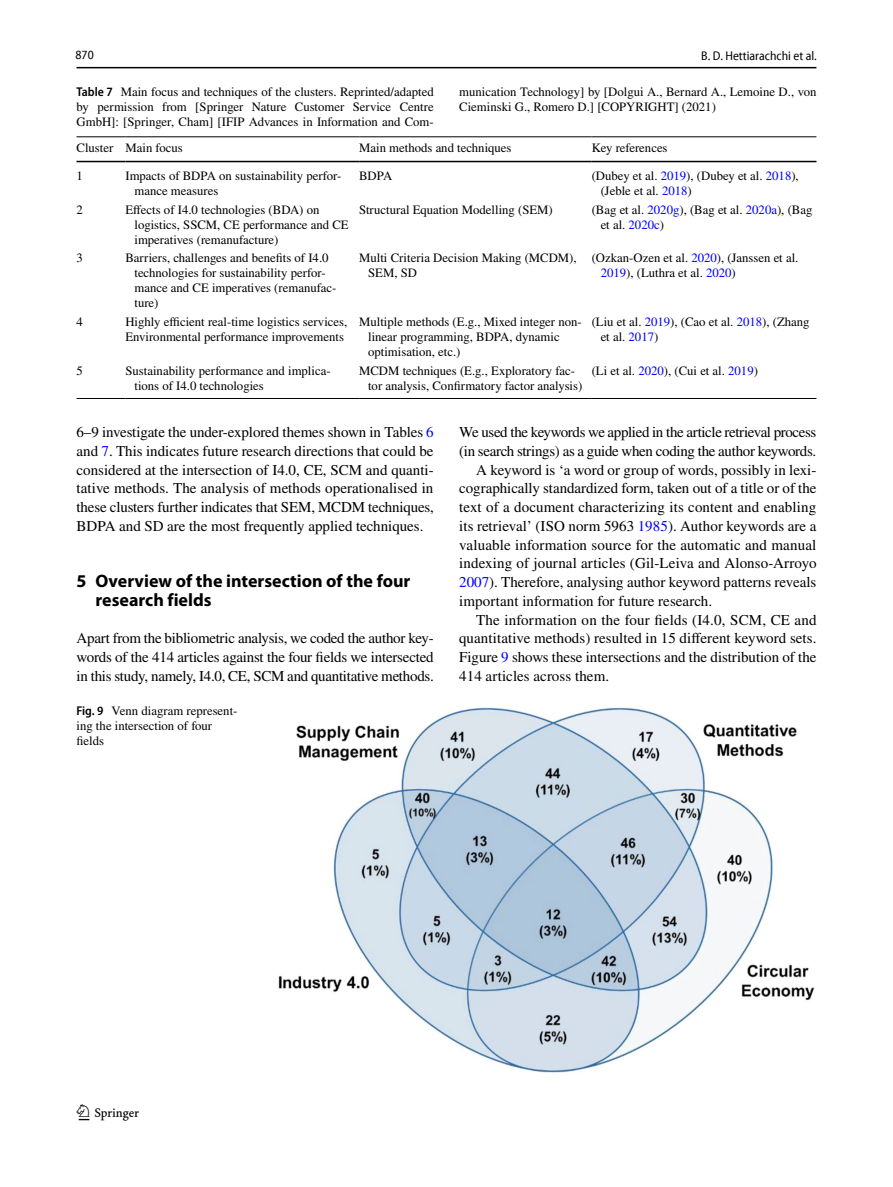
<style>
.page{position:relative;width:893px;height:1187px;background:#fff}
.page>*{position:absolute;margin:0;border:0;box-sizing:border-box;transform-origin:0 0}
.t1{font:22.5px "Springnew Regular 3";color:#000}
.t2{font:700 18px/18.8px "Myriad Pro";color:#000}
.t3{font:15px/18.8px "STIX";color:#000;text-align:justify}
.t4{font:15px "STIX";letter-spacing:-.025em;color:#000}
.t5{font:15px "STIX";letter-spacing:-.02em;color:#000}
.t6{font:12.75px/15px "STIX";color:#000}
.t7{font:semi-condensed 12.75px "Myriad Pro Unic";color:#000}
.t8{font:12.75px "Myriad Pro Unic Semi Condensed 2";color:#000}
.s1{font-family:"Myriad Pro";font-weight:600;font-stretch:semi-condensed}
.s2{color:#00f}
</style>
<div class="page">
<hr style="left:77px;top:67px;width:739px;height:1px;background:#000">
<hr style="left:77px;top:136px;width:48px;height:1px;background:#000">
<hr style="left:77px;top:161px;width:48px;height:1px;background:#000">
<hr style="left:125px;top:136px;width:234px;height:1px;background:#000">
<hr style="left:125px;top:161px;width:234px;height:1px;background:#000">
<hr style="left:359px;top:136px;width:233px;height:1px;background:#000">
<hr style="left:359px;top:161px;width:233px;height:1px;background:#000">
<hr style="left:592px;top:136px;width:224px;height:1px;background:#000">
<hr style="left:592px;top:161px;width:224px;height:1px;background:#000">
<hr style="left:77px;top:398px;width:48px;height:1px;background:#000">
<hr style="left:125px;top:398px;width:234px;height:1px;background:#000">
<hr style="left:359px;top:398px;width:233px;height:1px;background:#000">
<hr style="left:592px;top:398px;width:224px;height:1px;background:#000">
<img style="left:278px;top:707px;width:537px;height:366px">
<p class="t8" style="left:76px;top:50px;width:20px">870</p>
<p class="t7" style="left:701px;top:51px;width:117px">B. D. Hettiarachchi et al.</p>
<p class="t6" style="left:77px;top:85px;width:359px;text-align:justify"><span class="s1">Table 7</span> Main focus and techniques of the clusters. Reprinted/adapted by permission from [Springer Nature Customer Service Centre GmbH]: [Springer, Cham] [IFIP Advances in Information and Com-</p>
<p class="t6" style="left:459px;top:85px;width:359px">munication Technology] by [Dolgui A., Bernard A., Lemoine D., von<br>Cieminski G., Romero D.] [COPYRIGHT] (2021)</p>
<p class="t6" style="left:77px;top:141px;width:108px">Cluster Main focus</p>
<p class="t6" style="left:359px;top:141px;width:154px">Main methods and techniques</p>
<p class="t6" style="left:592px;top:141px;width:77px">Key references</p>
<p class="t6" style="left:77px;top:169px;width:8px">1</p>
<p class="t6" style="left:134px;top:169px;width:208px;text-indent:-9px">Impacts of BDPA on sustainability perfor&shy;mance measures</p>
<p class="t6" style="left:359px;top:169px;width:35px">BDPA</p>
<p class="t6" style="left:601px;top:169px;width:200px;text-indent:-9px">(Dubey et al. <span class="s2">2019</span>), (Dubey et al. <span class="s2">2018</span>), (Jeble et al. <span class="s2">2018</span>)</p>
<p class="t6" style="left:77px;top:203px;width:8px">2</p>
<p class="t6" style="left:134px;top:203px;width:216px;text-indent:-9px">Effects of I4.0 technologies (BDA) on logistics, SSCM, CE performance and CE imperatives (remanufacture)</p>
<p class="t6" style="left:359px;top:203px;width:195px">Structural Equation Modelling (SEM)</p>
<p class="t6" style="left:601px;top:203px;width:213px;text-indent:-9px">(Bag et al. <span class="s2">2020g</span>), (Bag et al. <span class="s2">2020a</span>), (Bag et al. <span class="s2">2020c</span>)</p>
<p class="t6" style="left:76px;top:251px;width:8px">3</p>
<p class="t6" style="left:134px;top:251px;width:203px;text-indent:-9px">Barriers, challenges and benefits of I4.0 technologies for sustainability perfor&shy;mance and CE imperatives (remanufac&shy;ture)</p>
<p class="t6" style="left:368px;top:251px;width:210px;text-indent:-9px">Multi Criteria Decision Making (MCDM),<br>SEM, SD</p>
<p class="t6" style="left:601px;top:251px;width:199px;text-indent:-9px">(Ozkan-Ozen et al. <span class="s2">2020</span>), (Janssen et al.<br><span class="s2">2019</span>), (Luthra et al. <span class="s2">2020</span>)</p>
<p class="t6" style="left:76px;top:315px;width:8px">4</p>
<p class="t6" style="left:125px;top:315px;width:223px">Highly efficient real-time logistics services,<br>Environmental performance improvements</p>
<p class="t6" style="left:368px;top:315px;width:215px;text-indent:-9px">Multiple methods (E.g., Mixed integer non&shy;linear programming, BDPA, dynamic optimisation, etc.)</p>
<p class="t6" style="left:601px;top:315px;width:210px;text-indent:-9px">(Liu et al. <span class="s2">2019</span>), (Cao et al. <span class="s2">2018</span>), (Zhang et al. <span class="s2">2017</span>)</p>
<p class="t6" style="left:76px;top:364px;width:8px">5</p>
<p class="t6" style="left:134px;top:364px;width:198px;text-indent:-9px">Sustainability performance and implica&shy;tions of I4.0 technologies</p>
<p class="t6" style="left:368px;top:364px;width:216px;text-indent:-9px">MCDM techniques (E.g., Exploratory fac&shy;tor analysis, Confirmatory factor analysis)</p>
<p class="t6" style="left:592px;top:364px;width:168px">(Li et al. <span class="s2">2020</span>), (Cui et al. <span class="s2">2019</span>)</p>
<p class="t3" style="left:77px;top:423px;width:359px">6–9 investigate the under-explored themes shown in Tables <span class="s2">6 </span>and <span class="s2">7</span>. This indicates future research directions that could be considered at the intersection of I4.0, CE, SCM and quanti&shy;tative methods. The analysis of methods operationalised in these clusters further indicates that SEM, MCDM techniques, BDPA and SD are the most frequently applied techniques.</p>
<h2 class="t2" style="left:96px;top:571px;width:316px;text-indent:-19px">5 Overview of the intersection of the four research fields</h2>
<p class="t3" style="left:77px;top:630px;width:359px">Apart from the bibliometric analysis, we coded the author key&shy;words of the 414 articles against the four fields we intersected in this study, namely, I4.0, CE, SCM and quantitative methods.</p>
<p class="t6" style="left:76px;top:703px;width:162px"><span class="s1">Fig. 9</span> Venn diagram represent&shy;ing the intersection of four fields</p>
<p class="t4" style="left:459px;top:421px;width:359px">We used the keywords we applied in the article retrieval process</p>
<p class="t5" style="left:459px;top:440px;width:359px">(in search strings) as a guide when coding the author keywords.</p>
<p class="t3" style="left:476px;top:461px;width:342px">A keyword is ‘a word or group of words, possibly in lexi-</p>
<p class="t3" style="left:459px;top:480px;width:359px">cographically standardized form, taken out of a title or of the</p>
<p class="t3" style="left:459px;top:498px;width:358px">text of a document characterizing its content and enabling</p>
<p class="t3" style="left:459px;top:517px;width:359px">its retrieval’ (ISO norm 5963 <span class="s2">1985</span>). Author keywords are a</p>
<p class="t3" style="left:459px;top:536px;width:359px">valuable information source for the automatic and manual</p>
<p class="t3" style="left:459px;top:555px;width:359px">indexing of journal articles (Gil-Leiva and Alonso-Arroyo</p>
<p class="t3" style="left:459px;top:573px;width:359px"><span class="s2">2007</span>). Therefore, analysing author keyword patterns reveals</p>
<p class="t3" style="left:459px;top:592px;width:254px">important information for future research.</p>
<p class="t3" style="left:476px;top:611px;width:342px">The information on the four fields (I4.0, SCM, CE and</p>
<p class="t3" style="left:459px;top:630px;width:359px">quantitative methods) resulted in 15 different keyword sets.</p>
<p class="t3" style="left:459px;top:648px;width:359px">Figure <span class="s2">9</span> shows these intersections and the distribution of the</p>
<p class="t3" style="left:459px;top:667px;width:151px">414 articles across them.</p>
<h1 class="t1" style="left:79px;top:1104px;width:62px">1 3</h1>
</div>
